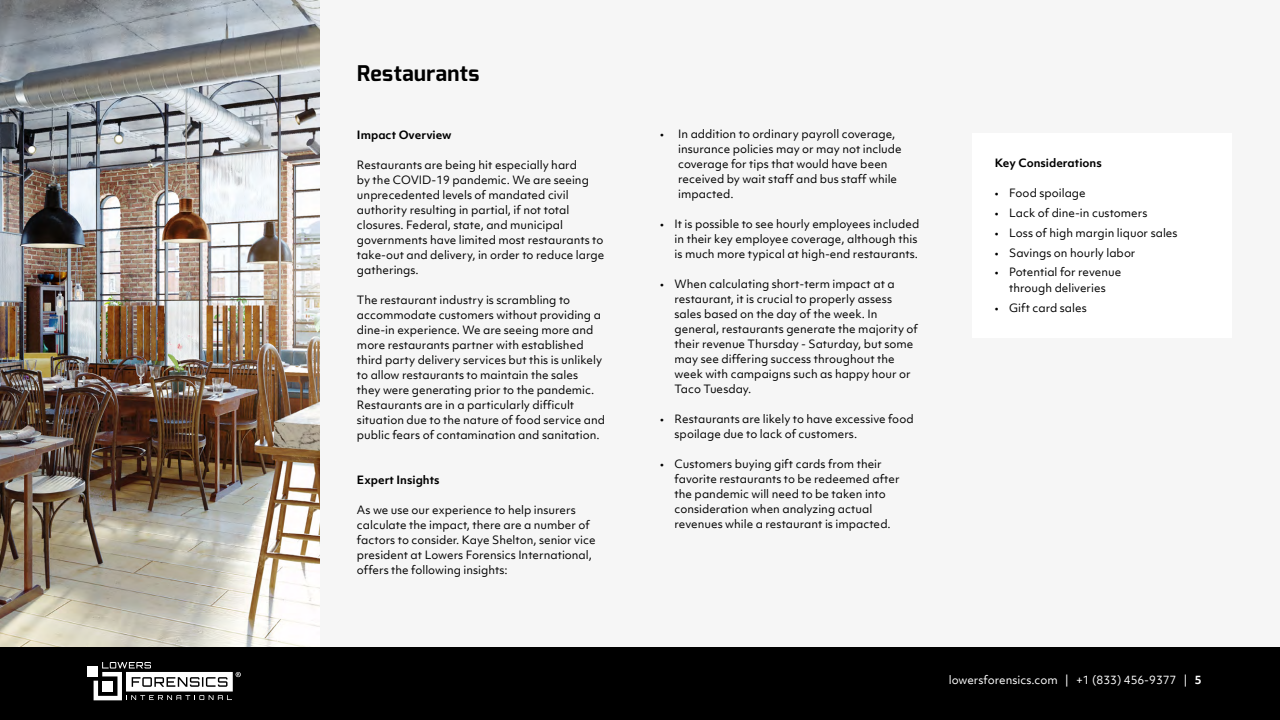
<style>
.page{position:relative;width:1280px;height:720px;background:#fff}
.page>*{position:absolute;margin:0;border:0;box-sizing:border-box;transform-origin:0 0}
.t1{font:700 21.6px "Mina";letter-spacing:.02em;color:#000}
.t2{font:11px/15px "Objektiv Mk 1";color:#000}
.t3{font:700 11px "Objektiv Mk 1";color:#000}
.t4{font:11px "Objektiv Mk 1";color:#fff}
.s1{font-weight:700}
</style>
<div class="page">
<div style="left:316px;top:0;width:964px;height:720px;background:#f6f6f6"></div>
<img style="left:0;top:0;width:319px;height:647px">
<div style="left:0;top:647px;width:1280px;height:73px;background:#000"></div>
<div style="left:87px;top:666px;width:11px;height:10px;background:#fff"></div>
<svg style="left:94px;top:662px;width:147px;height:38px"></svg>
<div style="left:973px;top:133px;width:259px;height:205px;background:#fff"></div>
<h1 class="t1" style="left:357px;top:61px;width:124px">Restaurants</h1>
<p class="t3" style="left:357px;top:127px;width:96px">Impact Overview</p>
<p class="t2" style="left:357px;top:157px;width:249px">Restaurants are being hit especially hard<br>by the COVID-19 pandemic. We are seeing unprecedented levels of mandated civil authority resulting in partial, if not total closures. Federal, state, and municipal governments have limited most restaurants to take-out and delivery, in order to reduce large gatherings.</p>
<p class="t2" style="left:357px;top:292px;width:250px">The restaurant industry is scrambling to accommodate customers without providing a dine-in experience. We are seeing more and more restaurants partner with established third party delivery services but this is unlikely to allow restaurants to maintain the sales<br>they were generating prior to the pandemic.<br>Restaurants are in a particularly difficult situation due to the nature of food service and public fears of contamination and sanitation.</p>
<p class="t3" style="left:357px;top:472px;width:84px">Expert Insights</p>
<p class="t2" style="left:357px;top:502px;width:240px">As we use our experience to help insurers calculate the impact, there are a number of factors to consider. Kaye Shelton, senior vice president at Lowers Forensics International, offers the following insights:</p>
<p class="t2" style="left:678px;top:126px;width:225px;text-indent:-18px">• In addition to ordinary payroll coverage, insurance policies may or may not include coverage for tips that would have been received by wait staff and bus staff while impacted.</p>
<p class="t2" style="left:675px;top:216px;width:246px;text-indent:-14px">• It is possible to see hourly employees included in their key employee coverage, although this is much more typical at high-end restaurants.</p>
<p class="t2" style="left:675px;top:276px;width:245px;text-indent:-14px">• When calculating short-term impact at a restaurant, it is crucial to properly assess sales based on the day of the week. In general, restaurants generate the majority of their revenue Thursday - Saturday, but some may see differing success throughout the week with campaigns such as happy hour or Taco Tuesday.</p>
<p class="t2" style="left:675px;top:411px;width:241px;text-indent:-14px">• Restaurants are likely to have excessive food spoilage due to lack of customers.</p>
<p class="t2" style="left:675px;top:456px;width:227px;text-indent:-14px">• Customers buying gift cards from their favorite restaurants to be redeemed after the pandemic will need to be taken into consideration when analyzing actual revenues while a restaurant is impacted.</p>
<p class="t3" style="left:995px;top:155px;width:109px">Key Considerations</p>
<p class="t2" style="left:995px;top:185px;width:92px">• Food spoilage</p>
<p class="t2" style="left:995px;top:205px;width:154px">• Lack of dine-in customers</p>
<p class="t2" style="left:995px;top:225px;width:184px">• Loss of high margin liquor sales</p>
<p class="t2" style="left:995px;top:245px;width:142px">• Savings on hourly labor</p>
<p class="t2" style="left:995px;top:265px;width:128px;text-align:center">• Potential for revenue through deliveries</p>
<p class="t2" style="left:995px;top:300px;width:94px">• Gift card sales</p>
<p class="t4" style="left:949px;top:672px;width:254px">lowersforensics.com | +1 (833) 456-9377 | <span class="s1">5</span></p>
</div>
